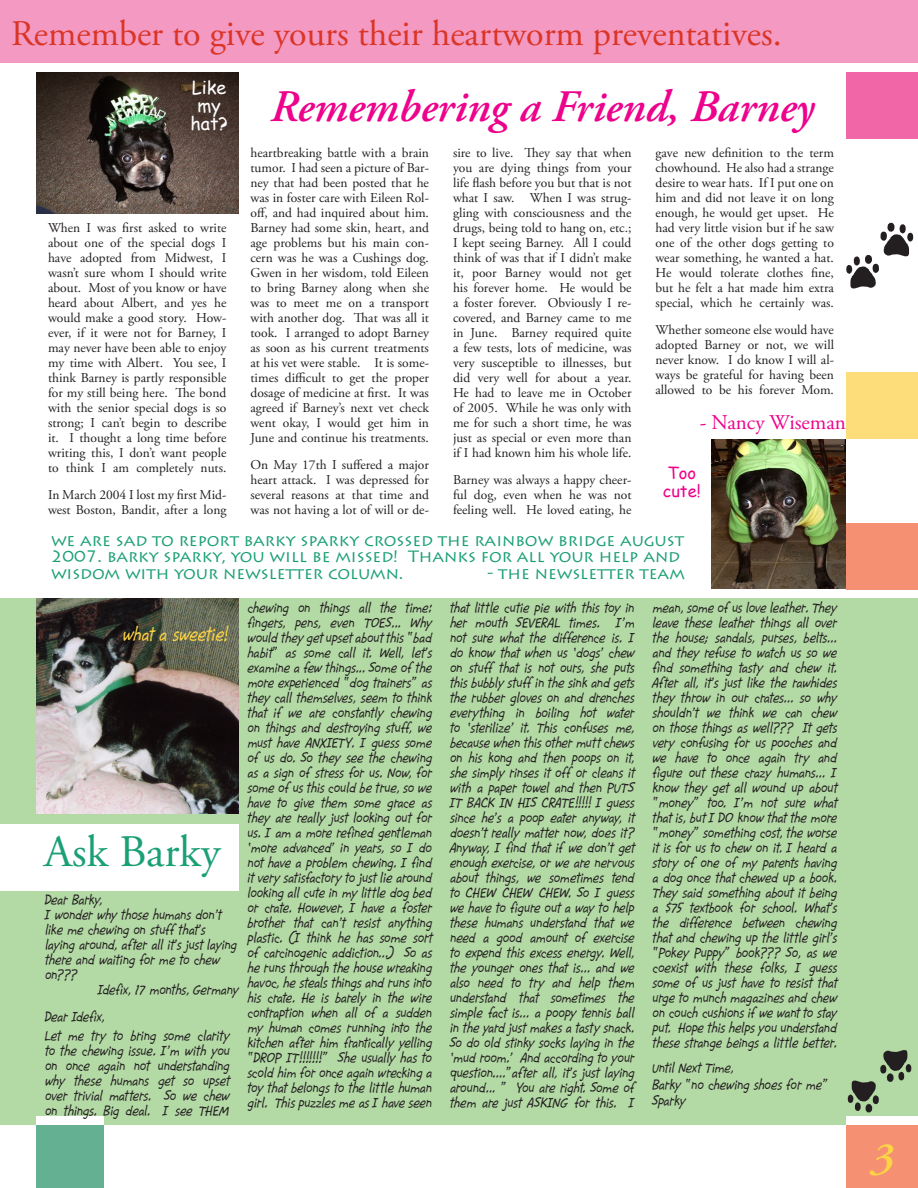
<style>
.page{position:relative;width:918px;height:1188px;background:#fff}
.page>*{position:absolute;margin:0;border:0;box-sizing:border-box;transform-origin:0 0}
.SubTitle{font:italic 600 45px "Adobe Garamond Pro";color:#ed028c}
.SubTitle-2{font:45px "Adobe Garamond Pro";color:#1b9f76}
.BasicBodyJustified{font:italic 600 45px "Adobe Garamond Pro";color:#fdd544}
.t1{font:36px "Adobe Garamond Pro";color:#da3526}
.BasicBodyLeft{font:21px "Adobe Garamond Pro";color:#ed028c}
.BasicBodyLeft-2{font:18px "CAC Krazy Legs";color:#fdd544}
.BasicBodyLeft-3{font:18px/18px "Comic Sans MS";color:#fff;text-align:center}
.BasicBodyLeft-4{font:16.5px/16.5px "Lithos Pro";color:#1b9f76}
.BasicBodyLeft-5{font:16.5px/18px "Comic Sans MS";color:#ed028c}
.BasicBodyLeft-6{font:13.5px/15px "CAC Krazy Legs";color:#231f20;text-align:justify}
.BasicBodyJustified-2{font:13.5px/15px "Adobe Garamond Pro";color:#231f20;text-align:justify}
</style>
<div class="page">
<div style="left:0;top:0;width:918px;height:63px;background:#f499c2"></div>
<div style="left:0;top:598px;width:918px;height:527px;background:#b3d9a5"></div>
<div style="left:36px;top:1125px;width:68px;height:63px;background:#63b192"></div>
<div style="left:846px;top:1116px;width:72px;height:9px;background:#fff"></div>
<div style="left:846px;top:523px;width:72px;height:67px;background:#f59073"></div>
<div style="left:846px;top:373px;width:72px;height:66px;background:#fddd7a"></div>
<div style="left:0;top:824px;width:238px;height:66px;background:#fff"></div>
<svg style="left:846px;top:222px;width:67px;height:67px"></svg>
<div style="left:846px;top:1125px;width:72px;height:63px;background:#f59073"></div>
<div style="left:846px;top:72px;width:72px;height:66px;background:#f166a7"></div>
<svg style="left:847px;top:1050px;width:65px;height:63px"></svg>
<img style="left:711px;top:439px;width:135px;height:150px">
<img style="left:36px;top:72px;width:202px;height:141px">
<div style="left:36px;top:1116px;width:68px;height:9px;background:#fff"></div>
<img style="left:36px;top:598px;width:202px;height:216px">
<h2 class="t1" style="left:11px;top:12px;width:772px">Remember to give yours their heartworm preventatives.</h2>
<p class="BasicBodyLeft-3" style="left:190px;top:78px;width:39px">Like my hat?</p>
<p class="BasicBodyJustified-2" style="left:48px;top:221px;width:180px">When I was first asked to write about one of the special dogs I have adopted from Midwest, I wasn’t sure whom I should write about. Most of you know or have heard about Albert, and yes he would make a good story. How&shy;ever, if it were not for Barney, I may never have been able to enjoy my time with Albert. You see, I think Barney is partly responsible for my still being here. The bond with the senior special dogs is so strong; I can’t begin to describe it. I thought a long time before writing this, I don’t want people to think I am completely nuts.</p>
<p class="BasicBodyJustified-2" style="left:48px;top:488px;width:180px">In March 2004 I lost my first Mid&shy;west Boston, Bandit, after a long</p>
<p class="SubTitle" style="left:270px;top:81px;width:545px">Remembering a Friend, Barney</p>
<p class="BasicBodyJustified-2" style="left:250px;top:146px;width:180px">heartbreaking battle with a brain tumor. I had seen a picture of Bar&shy;ney that had been posted that he was in foster care with Eileen Rol&shy;off, and had inquired about him.<br>Barney had some skin, heart, and age problems but his main con&shy;cern was he was a Cushings dog.<br>Gwen in her wisdom, told Eileen to bring Barney along when she was to meet me on a transport with another dog. That was all it took. I arranged to adopt Barney as soon as his current treatments at his vet were stable. It is some&shy;times difficult to get the proper dosage of medicine at first. It was agreed if Barney’s next vet check went okay, I would get him in June and continue his treatments.</p>
<p class="BasicBodyJustified-2" style="left:250px;top:458px;width:180px">On May 17th I suffered a major heart attack. I was depressed for several reasons at that time and was not having a lot of will or de-</p>
<p class="BasicBodyJustified-2" style="left:453px;top:146px;width:180px">sire to live. They say that when you are dying things from your life flash before you but that is not what I saw. When I was strug&shy;gling with consciousness and the drugs, being told to hang on, etc.; I kept seeing Barney. All I could think of was that if I didn’t make it, poor Barney would not get his forever home. He would be a foster forever. Obviously I re&shy;covered, and Barney came to me in June. Barney required quite a few tests, lots of medicine, was very susceptible to illnesses, but did very well for about a year.<br>He had to leave me in October of 2005. While he was only with me for such a short time, he was just as special or even more than if I had known him his whole life.</p>
<p class="BasicBodyJustified-2" style="left:453px;top:473px;width:180px">Barney was always a happy cheer&shy;ful dog, even when he was not feeling well. He loved eating, he</p>
<p class="BasicBodyJustified-2" style="left:656px;top:146px;width:180px">gave new definition to the term chowhound. He also had a strange desire to wear hats. If I put one on him and did not leave it on long enough, he would get upset. He had very little vision but if he saw one of the other dogs getting to wear something, he wanted a hat.<br>He would tolerate clothes fine, but he felt a hat made him extra special, which he certainly was.</p>
<p class="BasicBodyJustified-2" style="left:656px;top:323px;width:180px">Whether someone else would have adopted Barney or not, we will never know. I do know I will al&shy;ways be grateful for having been allowed to be his forever Mom.</p>
<p class="BasicBodyLeft" style="left:700px;top:410px;width:148px">- Nancy Wiseman</p>
<p class="BasicBodyLeft-5" style="left:663px;top:463px;width:39px">Too cute!</p>
<p class="BasicBodyLeft-4" style="left:51px;top:532px;width:635px">we are sad to report barky sparky crossed the rainbow bridge august<br>2007. barky sparky, you will be missed! Thanks for all your help and wisdom with your newsletter column.</p>
<p class="BasicBodyLeft-4" style="left:488px;top:565px;width:199px">- the newsletter team</p>
<p class="BasicBodyLeft-6" style="left:652px;top:600px;width:186px">mean, some of us love leather. They leave these leather things all over the house; sandals, purses, belts... and they refuse to watch us so we find something tasty and chew it.<br>After all, it’s just like the rawhides they throw in our crates... so why shouldn’t we think we can chew on those things as well??? It gets very confusing for us pooches and we have to once again try and figure out these crazy humans... I know they get all wound up about “money” too. I’m not sure what that is, but I DO know that the more “money” something cost, the worse it is for us to chew on it. I heard a story of one of my parents having a dog once that chewed up a book.<br>They said something about it being a $75 textbook for school. What’s the difference between chewing that and chewing up the little girl’s “Pokey Puppy” book??? So, as we coexist with these folks, I guess some of us just have to resist that urge to munch magazines and chew on couch cushions if we want to stay put. Hope this helps you understand these strange beings a little better.</p>
<p class="BasicBodyLeft-6" style="left:652px;top:1061px;width:83px">Until Next Time,</p>
<p class="BasicBodyLeft-6" style="left:652px;top:1076px;width:177px;line-height:16.5px">Barky “no chewing shoes for me”<br>Sparky</p>
<p class="BasicBodyLeft-6" style="left:248px;top:600px;width:186px">chewing on things all the time: fingers, pens, even TOES... Why would they get upset about this “bad habit” as some call it. Well, let’s examine a few things... Some of the more experienced “dog trainers” as they call themselves, seem to think that if we are constantly chewing on things and destroying stuff, we must have ANXIETY. I guess some of us do. So they see the chewing as a sign of stress for us. Now, for some of us this could be true, so we have to give them some grace as they are really just looking out for us. I am a more refined gentleman ‘more advanced’ in years, so I do not have a problem chewing. I find it very satisfactory to just lie around looking all cute in my little dog bed or crate. However, I have a foster brother that can’t resist anything plastic. (I think he has some sort of carcinogenic addiction...) So as he runs through the house wreaking havoc, he steals things and runs into his crate. He is barely in the wire contraption when all of a sudden my human comes running into the kitchen after him frantically yelling “DROP IT!!!!!!!” She usually has to scold him for once again wrecking a toy that belongs to the little human girl. This puzzles me as I have seen</p>
<p class="BasicBodyLeft-6" style="left:450px;top:600px;width:186px">that little cutie pie with this toy in her mouth SEVERAL times. I’m not sure what the difference is. I do know that when us ‘dogs’ chew on stuff that is not ours, she puts this bubbly stuff in the sink and gets the rubber gloves on and drenches everything in boiling hot water to ‘sterilize’ it. This confuses me, because when this other mutt chews on his kong and then poops on it, she simply rinses it off or cleans it with a paper towel and then PUTS IT BACK IN HIS CRATE!!!!! I guess since he’s a poop eater anyway, it doesn’t really matter now, does it?<br>Anyway, I find that if we don’t get enough exercise, or we are nervous about things, we sometimes tend to CHEW CHEW CHEW. So I guess we have to figure out a way to help these humans understand that we need a good amount of exercise to expend this excess energy. Well, the younger ones that is... and we also need to try and help them understand that sometimes the simple fact is... a poopy tennis ball in the yard just makes a tasty snack.<br>So do old stinky socks laying in the ‘mud room.’ And according to your question....”after all, it’s just laying around... ” You are right. Some of them are just ASKING for this. I</p>
<p class="BasicBodyLeft-2" style="left:123px;top:623px;width:107px">what a sweetie!</p>
<p class="SubTitle-2" style="left:44px;top:825px;width:178px">Ask Barky</p>
<p class="BasicBodyLeft-6" style="left:45px;top:892px;width:59px">Dear Barky,</p>
<p class="BasicBodyLeft-6" style="left:45px;top:907px;width:177px">I wonder why those humans don’t like me chewing on stuff that’s</p>
<p class="BasicBodyLeft-6" style="left:45px;top:937px;width:193px;text-align:left">laying around, after all it’s just laying there and waiting for me to chew on???</p>
<p class="BasicBodyLeft-6" style="left:98px;top:982px;width:142px">Idefix, 17 months, Germany</p>
<p class="BasicBodyLeft-6" style="left:45px;top:1009px;width:61px">Dear Idefix,</p>
<p class="BasicBodyLeft-6" style="left:45px;top:1029px;width:186px">Let me try to bring some clarity to the chewing issue. I’m with you on once again not understanding why these humans get so upset over trivial matters. So we chew on things. Big deal. I see THEM</p>
<p class="BasicBodyJustified" style="left:871px;top:1133px;width:24px">3</p>
</div>
